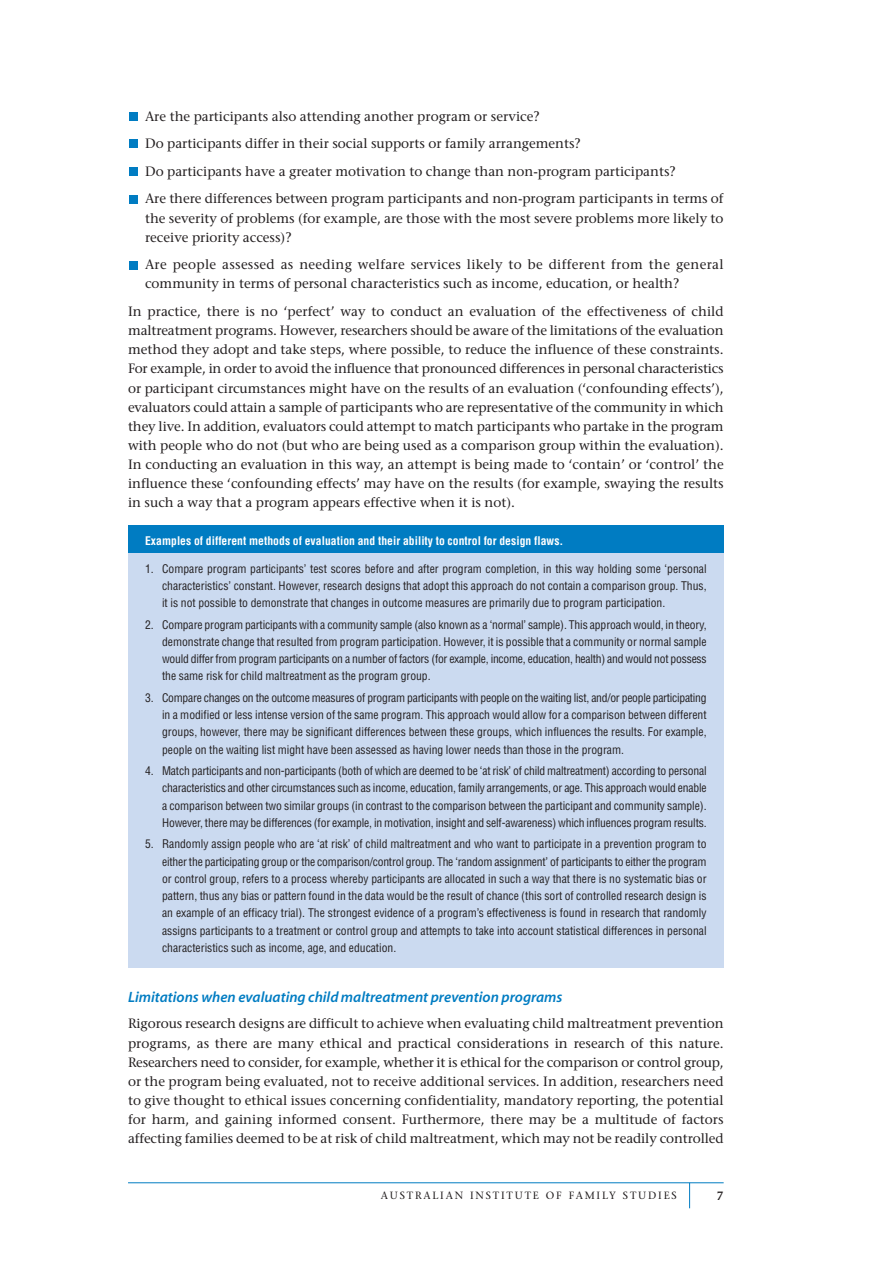
<style>
.page{position:relative;width:893px;height:1263px;background:#fff}
.page>*{position:absolute;margin:0;border:0;box-sizing:border-box;transform-origin:0 0}
.t1{font:15px "Myriad MM It 565 600";color:#007cc2}
.t2{font:13.5px/19.2px "Stone Serif";color:#231f20}
.t3{font:13.5px/19.2px "Stone Serif";letter-spacing:.025em;color:#231f20}
.t4{font:600 12px "Stone Serif";color:#231f20}
.t5{font:condensed 11.7px/17.2px "Helvetica";color:#231f20;text-align:justify}
.t6{font:700 condensed 11.7px "Helvetica";letter-spacing:.005em;color:#fff}
.t7{font:10.5px "Stone Serif";letter-spacing:.17em;color:#231f20}
</style>
<div class="page">
<div style="left:128px;top:526px;width:595px;height:442px;background:#cbdaf0"></div>
<div style="left:128px;top:526px;width:595px;height:27px;background:#007cc2"></div>
<div style="left:129px;top:261px;width:9px;height:8px;background:#007cc2"></div>
<div style="left:129px;top:195px;width:9px;height:8px;background:#007cc2"></div>
<div style="left:129px;top:167px;width:9px;height:9px;background:#007cc2"></div>
<div style="left:129px;top:140px;width:9px;height:8px;background:#007cc2"></div>
<div style="left:129px;top:112px;width:9px;height:9px;background:#007cc2"></div>
<hr style="left:128px;top:1183px;width:595px;height:1px;background:#007cc2">
<svg style="left:689px;top:1183px;width:1px;height:25px"></svg>
<p class="t2" style="left:145px;top:103px;width:580px;line-height:27.6px">Are the participants also attending another program or service?<br>Do participants differ in their social supports or family arrangements?<br>Do participants have a greater motivation to change than non-program participants?<br>Are there differences between program participants and non-program participants in terms of</p>
<p class="t2" style="left:145px;top:210px;width:580px">the severity of problems (for example, are those with the most severe problems more likely to receive priority access)?</p>
<p class="t3" style="left:145px;top:256px;width:580px">Are people assessed as needing welfare services likely to be different from the general community in terms of personal characteristics such as income, education, or health?</p>
<p class="t2" style="left:128px;top:303px;width:597px;text-align:justify">In practice, there is no ‘perfect’ way to conduct an evaluation of the effectiveness of child maltreatment programs. However, researchers should be aware of the limitations of the evaluation method they adopt and take steps, where possible, to reduce the influence of these constraints.<br>For example, in order to avoid the influence that pronounced differences in personal characteristics or participant circumstances might have on the results of an evaluation (‘confounding effects’), evaluators could attain a sample of participants who are representative of the community in which they live. In addition, evaluators could attempt to match participants who partake in the program with people who do not (but who are being used as a comparison group within the evaluation).<br>In conducting an evaluation in this way, an attempt is being made to ‘contain’ or ‘control’ the influence these ‘confounding effects’ may have on the results (for example, swaying the results in such a way that a program appears effective when it is not).</p>
<p class="t6" style="left:145px;top:536px;width:420px">Examples of different methods of evaluation and their ability to control for design flaws.</p>
<p class="t5" style="left:162px;top:561px;width:546px;text-indent:-17px">1. Compare program participants’ test scores before and after program completion, in this way holding some ‘personal characteristics’ constant. However, research designs that adopt this approach do not contain a comparison group. Thus, it is not possible to demonstrate that changes in outcome measures are primarily due to program participation.</p>
<p class="t5" style="left:162px;top:617px;width:546px;text-indent:-17px">2. Compare program participants with a community sample (also known as a ‘normal’ sample). This approach would, in theory, demonstrate change that resulted from program participation. However, it is possible that a community or normal sample would differ from program participants on a number of factors (for example, income, education, health) and would not possess the same risk for child maltreatment as the program group.</p>
<p class="t5" style="left:162px;top:690px;width:546px;text-indent:-17px">3. Compare changes on the outcome measures of program participants with people on the waiting list, and/or people participating in a modified or less intense version of the same program. This approach would allow for a comparison between different groups, however, there may be significant differences between these groups, which influences the results. For example, people on the waiting list might have been assessed as having lower needs than those in the program.</p>
<p class="t5" style="left:162px;top:763px;width:546px;text-indent:-17px">4. Match participants and non-participants (both of which are deemed to be ‘at risk’ of child maltreatment) according to personal characteristics and other circumstances such as income, education, family arrangements, or age. This approach would enable a comparison between two similar groups (in contrast to the comparison between the participant and community sample).<br>However, there may be differences (for example, in motivation, insight and self-awareness) which influences program results.</p>
<p class="t5" style="left:162px;top:837px;width:546px;text-indent:-17px">5. Randomly assign people who are ‘at risk’ of child maltreatment and who want to participate in a prevention program to either the participating group or the comparison/control group. The ‘random assignment’ of participants to either the program or control group, refers to a process whereby participants are allocated in such a way that there is no systematic bias or pattern, thus any bias or pattern found in the data would be the result of chance (this sort of controlled research design is an example of an efficacy trial). The strongest evidence of a program’s effectiveness is found in research that randomly assigns participants to a treatment or control group and attempts to take into account statistical differences in personal characteristics such as income, age, and education.</p>
<p class="t1" style="left:128px;top:991px;width:436px">Limitations when evaluating child maltreatment prevention programs</p>
<p class="t2" style="left:128px;top:1016px;width:597px;text-align:justify">Rigorous research designs are difficult to achieve when evaluating child maltreatment prevention programs, as there are many ethical and practical considerations in research of this nature.<br>Researchers need to consider, for example, whether it is ethical for the comparison or control group, or the program being evaluated, not to receive additional services. In addition, researchers need to give thought to ethical issues concerning confidentiality, mandatory reporting, the potential for harm, and gaining informed consent. Furthermore, there may be a multitude of factors affecting families deemed to be at risk of child maltreatment, which may not be readily controlled</p>
<p class="t7" style="left:381px;top:1191px;width:297px">AUSTRALIAN INSTITUTE OF FAMILY STUDIES</p>
<p class="t4" style="left:716px;top:1191px;width:9px">7</p>
</div>
